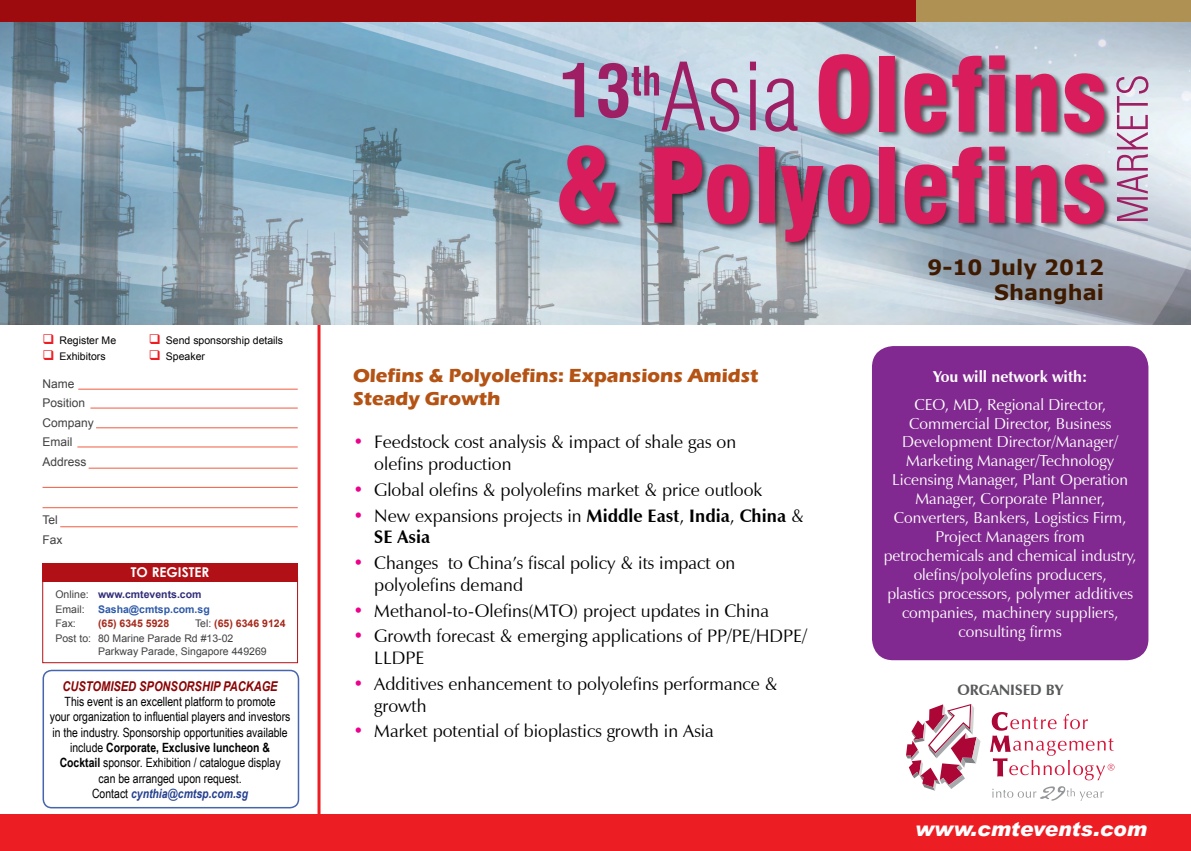
<style>
.page{position:relative;width:1191px;height:851px;background:#fff}
.page>*{position:absolute;margin:0;border:0;box-sizing:border-box;transform-origin:0 0}
.t1{font:700 21px/25.2px "Verdana";color:#3e1b00;text-align:right}
.t2{font:italic 900 20.25px "Arial";color:#fff}
.t3{font:700 19.5px/23.4px "Eras ITC";color:#b45314}
.t4{font:18px/21.6px "Zapf Humanist 601 BT";color:#000}
.t5{font:15.75px/18.9px "Zapf Humanist 601 BT";color:#fff;text-align:center}
.t6{font:700 15.75px "Zapf Humanist 601 BT";color:#fff}
.t7{font:700 15px "Zapf Humanist 601 BT";color:#58595b}
.t8{font:italic 700 13.5px "Arial Narrow";color:#8b0304}
.t9{font:700 13.5px "Century Gothic";color:#fff}
.t10{font:12.75px/15.3px "Arial Narrow";color:#000;text-align:center}
.t11{font:12px/19.5px "Arial";color:#414042}
.t12{font:10.5px/14.7px "Arial";color:#414042}
.t13{font:10.5px "Arial";color:#000}
.t14{font:700 10.5px/14.7px "Arial";color:#312d79}
.t15{font:700 10.5px "Arial";color:#2d59a9}
.t16{font:700 10.5px "Arial";color:#a62a1c}
.s1{color:#ed1d24}
.s2{font-weight:400;color:#414042}
.s3{font-weight:700;color:#a62a1c}
.s4{font-weight:700}
.s5{font-weight:700;font-style:italic;color:#25408f}
.s6{color:#ec008c}
</style>
<div class="page">
<hr style="left:317px;top:324px;width:3px;height:526px;background:#ed1d24">
<img style="left:0;top:21px;width:1191px;height:303px">
<div style="left:0;top:0;width:916px;height:21px;background:#9e0b0f"></div>
<div style="left:916px;top:0;width:275px;height:21px;background:#ae9153"></div>
<div style="left:43px;top:669px;width:256px;height:139px;border:2px solid #4665af;border-radius:9px"></div>
<div style="left:43px;top:563px;width:255px;height:19px;background:#b11116"></div>
<hr style="left:78px;top:389px;width:220px;height:1px;background:#f15b40">
<hr style="left:90px;top:408px;width:208px;height:1px;background:#f15b40">
<hr style="left:96px;top:427px;width:202px;height:1px;background:#f15b40">
<hr style="left:77px;top:446px;width:221px;height:1px;background:#f15b40">
<hr style="left:89px;top:468px;width:209px;height:1px;background:#f15b40">
<hr style="left:43px;top:487px;width:255px;height:1px;background:#f15b40">
<hr style="left:43px;top:507px;width:255px;height:1px;background:#f15b40">
<hr style="left:60px;top:526px;width:238px;height:1px;background:#f15b40">
<div style="left:0;top:814px;width:1191px;height:36px;background:#ed1d24"></div>
<svg style="left:906px;top:704px;width:74px;height:86px"></svg>
<svg style="left:990px;top:712px;width:124px;height:68px"></svg>
<svg style="left:992px;top:786px;width:111px;height:14px"></svg>
<img style="left:556px;top:51px;width:557px;height:200px">
<svg style="left:818px;top:54px;width:51px;height:79px;background:#cc4b7a"></svg>
<div style="left:879px;top:56px;width:16px;height:76px;background:#d91c5c"></div>
<svg style="left:904px;top:73px;width:42px;height:60px;background:#c84373"></svg>
<svg style="left:952px;top:56px;width:29px;height:76px;background:#c2507c"></svg>
<svg style="left:989px;top:55px;width:16px;height:77px"></svg>
<svg style="left:1015px;top:74px;width:42px;height:58px;background:#ca3b6e"></svg>
<svg style="left:1064px;top:73px;width:40px;height:60px;background:#cc507d"></svg>
<svg style="left:559px;top:145px;width:60px;height:80px;background:#b04d7b"></svg>
<svg style="left:654px;top:147px;width:95px;height:77px;background:#b0507b"></svg>
<div style="left:758px;top:147px;width:16px;height:76px;background:#d91c5c"></div>
<svg style="left:780px;top:164px;width:90px;height:78px;background:#b3587f"></svg>
<div style="left:879px;top:147px;width:16px;height:76px;background:#d91c5c"></div>
<svg style="left:904px;top:164px;width:42px;height:60px;background:#c13d6e"></svg>
<svg style="left:952px;top:147px;width:29px;height:76px;background:#c14e7a"></svg>
<svg style="left:989px;top:147px;width:16px;height:76px"></svg>
<svg style="left:1015px;top:165px;width:42px;height:58px;background:#ca3a6e"></svg>
<svg style="left:1064px;top:164px;width:40px;height:60px;background:#c84c7a"></svg>
<svg style="left:563px;top:63px;width:21px;height:54px"></svg>
<svg style="left:598px;top:62px;width:141px;height:70px;background:#a898b8"></svg>
<svg style="left:750px;top:62px;width:6px;height:68px"></svg>
<svg style="left:765px;top:78px;width:32px;height:54px;background:#b58cb0"></svg>
<svg style="left:1116px;top:76px;width:32px;height:145px;background:#c9acc4"></svg>
<div style="left:872px;top:346px;width:276px;height:314px;background:#812990;border-radius:21px"></div>
<p class="t13" style="left:43px;top:333px;width:75px"><span class="s1">❑</span> Register Me</p>
<p class="t13" style="left:149px;top:333px;width:136px"><span class="s1">❑</span> Send sponsorship details</p>
<p class="t13" style="left:43px;top:350px;width:65px"><span class="s1">❑</span> Exhibitors</p>
<p class="t13" style="left:149px;top:350px;width:58px"><span class="s1">❑</span> Speaker</p>
<p class="t11" style="left:43px;top:374px;width:53px">Name<br>Position<br>Company<br>Email<br>Address</p>
<p class="t11" style="left:43px;top:510px;width:22px">Tel<br>Fax</p>
<p class="t9" style="left:131px;top:562px;width:80px">TO REGISTER</p>
<p class="t14" style="left:55px;top:587px;width:147px"><span class="s2">Online:</span> www.cmtevents.com<br><span class="s2">Email:</span></p>
<p class="t15" style="left:98px;top:601px;width:113px">Sasha@cmtsp.com.sg</p>
<p class="t12" style="left:55px;top:616px;width:231px;text-indent:140px">Tel: <span class="s3">(65) 6346 9124<br></span>Post to: 80 Marine Parade Rd #13-02</p>
<p class="t12" style="left:98px;top:643px;width:170px">Parkway Parade, Singapore 449269</p>
<p class="t12" style="left:55px;top:616px;width:22px">Fax:</p>
<p class="t16" style="left:98px;top:616px;width:73px">(65) 6345 5928</p>
<p class="t8" style="left:63px;top:675px;width:217px">CUSTOMISED SPONSORSHIP PACKAGE</p>
<p class="t10" style="left:50px;top:693px;width:242px">This event is an excellent platform to promote<br>your organization to influential players and investors in the industry. Sponsorship opportunities available include <span class="s4">Corporate, Exclusive luncheon &amp; Cocktail</span> sponsor. Exhibition / catalogue display can be arranged upon request.<br>Contact <span class="s5">cynthia@cmtsp.com.sg</span></p>
<p class="t3" style="left:353px;top:363px;width:407px">Olefins &amp; Polyolefins: Expansions Amidst<br>Steady Growth</p>
<p class="t4" style="left:374px;top:431px;width:363px;text-indent:-21px"><span class="s6">•</span> Feedstock cost analysis &amp; impact of shale gas on olefins production</p>
<p class="t4" style="left:353px;top:478px;width:411px"><span class="s6">•</span> Global olefins &amp; polyolefins market &amp; price outlook</p>
<p class="t4" style="left:374px;top:504px;width:431px;text-indent:-21px"><span class="s6">•</span> New expansions projects in <span class="s4">Middle East</span>, <span class="s4">India</span>, <span class="s4">China</span> &amp;<br><span class="s4">SE Asia</span></p>
<p class="t4" style="left:374px;top:552px;width:362px;text-indent:-21px"><span class="s6">•</span> Changes to China’s fiscal policy &amp; its impact on polyolefins demand</p>
<p class="t4" style="left:353px;top:599px;width:417px"><span class="s6">•</span> Methanol-to-Olefins(MTO) project updates in China</p>
<p class="t4" style="left:374px;top:625px;width:434px;text-indent:-21px"><span class="s6">•</span> Growth forecast &amp; emerging applications of PP/PE/HDPE/<br>LLDPE</p>
<p class="t4" style="left:374px;top:672px;width:405px;text-indent:-21px"><span class="s6">•</span> Additives enhancement to polyolefins performance &amp; growth</p>
<p class="t4" style="left:353px;top:720px;width:362px"><span class="s6">•</span> Market potential of bioplastics growth in Asia</p>
<p class="t1" style="left:927px;top:254px;width:178px">9-10 July 2012<br>Shanghai</p>
<p class="t6" style="left:933px;top:366px;width:155px">You will network with:</p>
<p class="t5" style="left:884px;top:394px;width:254px">CEO, MD, Regional Director,<br>Commercial Director, Business<br>Development Director/Manager/<br>Marketing Manager/Technology<br>Licensing Manager, Plant Operation<br>Manager, Corporate Planner,<br>Converters, Bankers, Logistics Firm,<br>Project Managers from petrochemicals and chemical industry, olefins/polyolefins producers,<br>plastics processors, polymer additives companies, machinery suppliers, consulting firms</p>
<p class="t7" style="left:957px;top:680px;width:107px">Organised by</p>
<p class="t2" style="left:915px;top:816px;width:233px">www.cmtevents.com</p>
</div>
